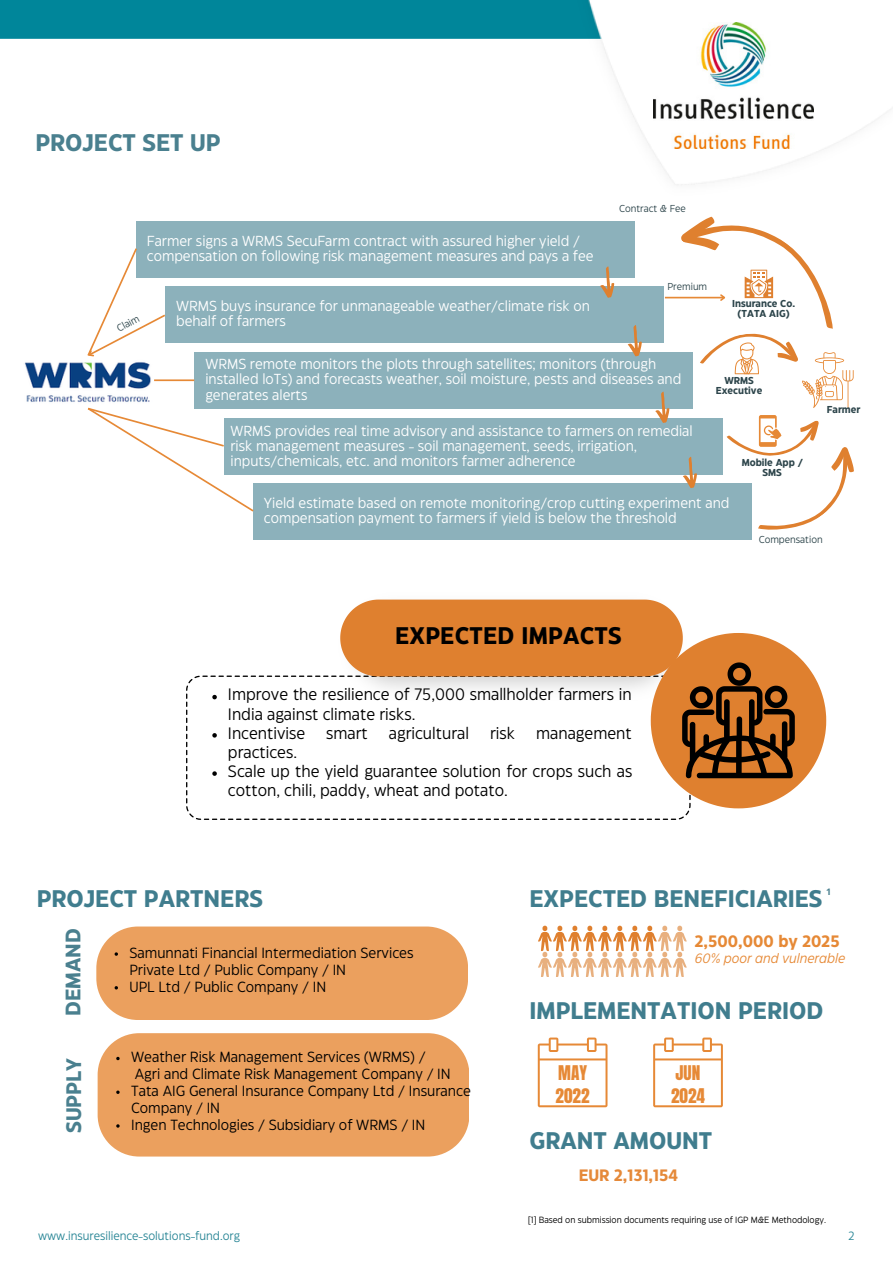
<style>
.page{position:relative;width:893px;height:1264px;background:#fff}
.page>*{position:absolute;margin:0;border:0;box-sizing:border-box;transform-origin:0 0}
.t1{font:700 24px "Eastman Grotesque";color:#407d8e}
.t2{font:700 24px "Eastman Grotesque";letter-spacing:.01em;color:#000}
.t3{font:700 24px "Eastman Grotesque";color:#4a808f}
.t4{font:700 21px "Eastman Grotesque";color:#4a808f}
.t5{font:17.25px "Anton";color:#e68936}
.t6{font:16.5px/19px "Eastman Grotesque";color:#000}
.t7{font:700 16.5px "Eastman Grotesque";color:#e68936}
.t8{font:700 16.5px "Eastman Grotesque";color:#e58939}
.t9{font:14.7px/16.8px "Eastman Grotesque";color:#000}
.t10{font:14.55px/15px "Eastman Grotesque";color:#fff}
.t11{font:italic 13.5px "Eastman Grotesque";color:#e68936}
.t12{font:12px "Eastman Grotesque";color:#298696}
.t13{font:700 10.05px/10.1px "Eastman Grotesque";color:#2d454b;text-align:center}
.t14{font:10.05px "Eastman Grotesque";color:#2d454b}
.t15{font:9px "Eastman Grotesque";color:#000001}
.t16{font:700 9px "Open Sans";color:#4a808f}
</style>
<div class="page">
<svg style="left:538px;top:925px;width:148px;height:52px"></svg>
<svg style="left:537px;top:1037px;width:70px;height:70px"></svg>
<svg style="left:653px;top:1037px;width:69px;height:70px"></svg>
<svg style="left:186px;top:675px;width:504px;height:145px"></svg>
<svg style="left:212px;top:695px;width:5px;height:4px"></svg>
<svg style="left:212px;top:733px;width:5px;height:4px"></svg>
<svg style="left:212px;top:771px;width:5px;height:4px"></svg>
<svg style="left:340px;top:599px;width:486px;height:209px"></svg>
<img style="left:0;top:0;width:891px;height:185px">
<img style="left:653px;top:22px;width:160px;height:126px">
<div style="left:96px;top:926px;width:371px;height:94px;background:#eba05e"></div>
<div style="left:98px;top:1033px;width:371px;height:123px;background:#eba05e"></div>
<svg style="left:116px;top:1056px;width:4px;height:4px"></svg>
<svg style="left:116px;top:1090px;width:4px;height:3px"></svg>
<svg style="left:116px;top:1124px;width:4px;height:3px"></svg>
<div style="left:136px;top:221px;width:498px;height:56px;background:#8cb1bb"></div>
<div style="left:165px;top:286px;width:499px;height:57px;background:#8cb1bb"></div>
<div style="left:194px;top:352px;width:499px;height:56px;background:#8cb1bb"></div>
<div style="left:224px;top:417px;width:498px;height:57px;background:#8cb1bb"></div>
<div style="left:253px;top:483px;width:498px;height:57px;background:#8cb1bb"></div>
<img style="left:24px;top:362px;width:127px;height:40px">
<hr style="left:154px;top:379px;width:40px;height:2px;background:#e68936">
<svg style="left:87px;top:407px;width:168px;height:105px"></svg>
<hr style="left:665px;top:297px;width:59px;height:1px;background:#e68936">
<svg style="left:679px;top:216px;width:175px;height:192px"></svg>
<svg style="left:726px;top:415px;width:128px;height:125px"></svg>
<svg style="left:600px;top:266px;width:14px;height:32px"></svg>
<svg style="left:627px;top:325px;width:15px;height:31px"></svg>
<svg style="left:655px;top:391px;width:14px;height:32px"></svg>
<svg style="left:682px;top:456px;width:15px;height:32px"></svg>
<svg style="left:87px;top:248px;width:80px;height:109px"></svg>
<p class="t3" style="left:35px;top:133px;width:187px">PROJECT SET UP</p>
<p class="t10" style="left:147px;top:234px;width:448px">Farmer signs a WRMS SecuFarm contract with assured higher yield / compensation on following risk management measures and pays a fee</p>
<p class="t14" style="left:116px;top:325px;width:26px;rotate:-28deg">Claim</p>
<p class="t10" style="left:176px;top:300px;width:415px">WRMS buys insurance for unmanageable weather/climate risk on</p>
<p class="t10" style="left:176px;top:315px;width:111px">behalf of farmers</p>
<p class="t14" style="left:619px;top:204px;width:68px">Contract &amp; Fee</p>
<p class="t14" style="left:667px;top:283px;width:41px">Premium</p>
<p class="t13" style="left:732px;top:299px;width:64px">Insurance Co. (TATA AIG)</p>
<p class="t10" style="left:205px;top:358px;width:477px">WRMS remote monitors the plots through satellites; monitors (through installed loTs) and forecasts weather, soil moisture, pests and diseases and generates alerts</p>
<p class="t10" style="left:230px;top:424px;width:463px">WRMS provides real time advisory and assistance to farmers on remedial risk management measures - soil management, seeds, irrigation, inputs/chemicals, etc. and monitors farmer adherence</p>
<p class="t13" style="left:715px;top:376px;width:48px">WRMS<br>Executive</p>
<p class="t13" style="left:741px;top:458px;width:63px">Mobile App /<br>SMS</p>
<p class="t10" style="left:264px;top:496px;width:467px">Yield estimate based on remote monitoring/crop cutting experiment and compensation payment to farmers if yield is below the threshold</p>
<p class="t13" style="left:826px;top:405px;width:35px">Farmer</p>
<p class="t2" style="left:395px;top:626px;width:228px">EXPECTED IMPACTS</p>
<p class="t6" style="left:228px;top:686px;width:405px">Improve the resilience of 75,000 smallholder farmers in<br>India against climate risks.</p>
<p class="t6" style="left:228px;top:724px;width:79px">Incentivise</p>
<p class="t6" style="left:326px;top:724px;width:43px">smart</p>
<p class="t6" style="left:389px;top:724px;width:82px">agricultural</p>
<p class="t6" style="left:490px;top:724px;width:26px">risk</p>
<p class="t6" style="left:536px;top:724px;width:97px">management</p>
<p class="t6" style="left:228px;top:743px;width:71px">practices.</p>
<p class="t6" style="left:228px;top:762px;width:406px">Scale up the yield guarantee solution for crops such as cotton, chili, paddy, wheat and potato.</p>
<p class="t14" style="left:758px;top:535px;width:65px">Compensation</p>
<p class="t1" style="left:37px;top:889px;width:227px">PROJECT PARTNERS</p>
<p class="t4" style="left:65px;top:1016px;width:89px;rotate:-90deg">DEMAND</p>
<p class="t4" style="left:66px;top:1133px;width:77px;rotate:-90deg">SUPPLY</p>
<p class="t9" style="left:129px;top:945px;width:285px">Samunnati Financial Intermediation Services<br>Private Ltd / Public Company / IN</p>
<p class="t9" style="left:129px;top:979px;width:198px">UPL Ltd / Public Company / IN</p>
<p class="t9" style="left:131px;top:1049px;width:321px">Weather Risk Management Services (WRMS) /<br>Agri and Climate Risk Management Company / IN</p>
<p class="t9" style="left:131px;top:1083px;width:341px">Tata AIG General Insurance Company Ltd / Insurance<br>Company / IN</p>
<p class="t9" style="left:131px;top:1117px;width:296px">Ingen Technologies / Subsidiary of WRMS / IN</p>
<p class="t1" style="left:529px;top:889px;width:294px">EXPECTED BENEFICIARIES</p>
<p class="t16" style="left:826px;top:885px;width:7px">1</p>
<p class="t7" style="left:694px;top:935px;width:147px">2,500,000 by 2025</p>
<p class="t11" style="left:694px;top:953px;width:152px">60% poor and vulnerable</p>
<p class="t1" style="left:529px;top:1000px;width:295px">IMPLEMENTATION PERIOD</p>
<p class="t5" style="left:558px;top:1060px;width:30px">MAY</p>
<p class="t5" style="left:555px;top:1083px;width:35px">2022</p>
<p class="t5" style="left:675px;top:1060px;width:26px">JUN</p>
<p class="t5" style="left:671px;top:1083px;width:35px">2024</p>
<p class="t1" style="left:529px;top:1130px;width:184px">GRANT AMOUNT</p>
<p class="t8" style="left:578px;top:1168px;width:101px">EUR 2,131,154</p>
<p class="t15" style="left:528px;top:1216px;width:299px">[1] Based on submission documents requiring use of IGP M&amp;E Methodology.</p>
<p class="t12" style="left:38px;top:1230px;width:203px">www.insuresilience-solutions-fund.org</p>
<p class="t12" style="left:848px;top:1230px;width:8px">2</p>
</div>
